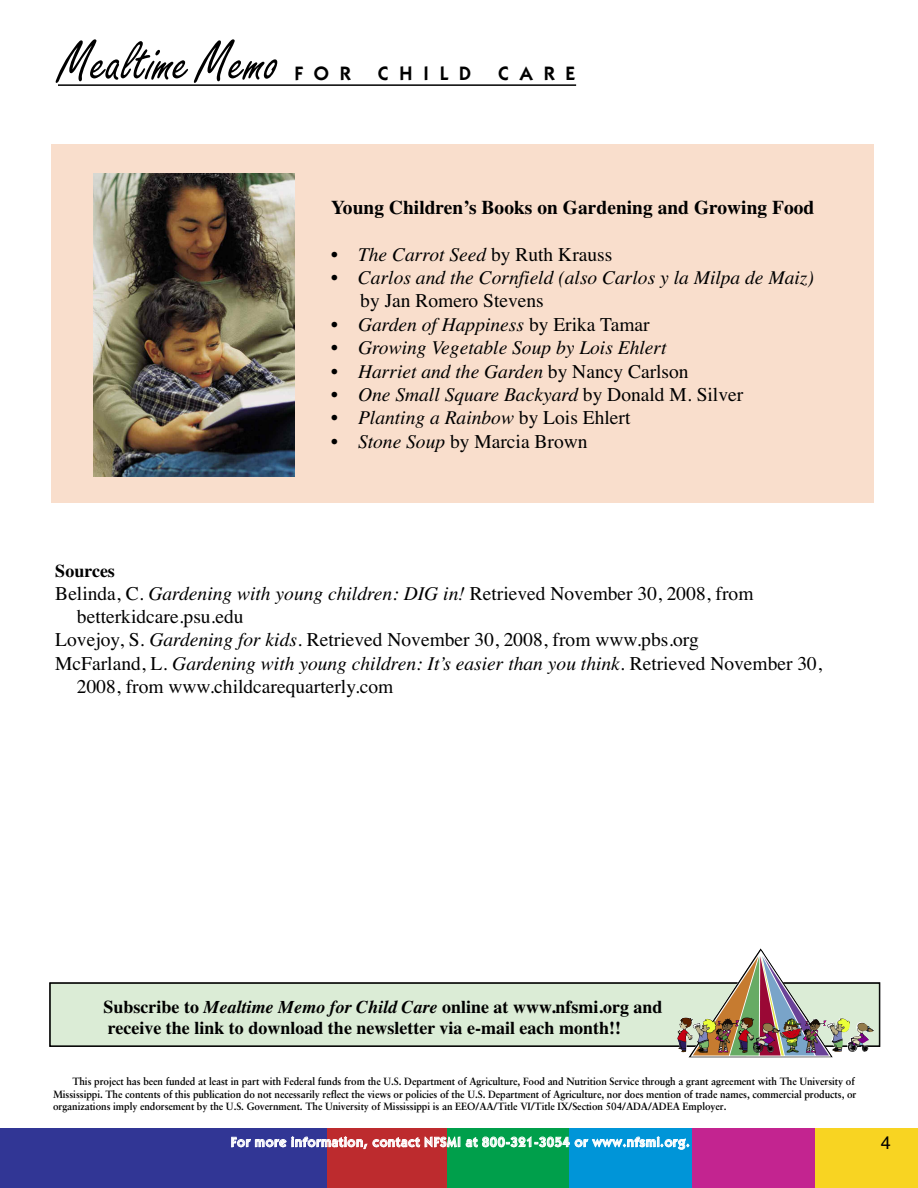
<style>
.page{position:relative;width:918px;height:1188px;background:#fff}
.page>*{position:absolute;margin:0;border:0;box-sizing:border-box;transform-origin:0 0}
.t1{font:57px "Freestyle Script";letter-spacing:-.005em;color:#000;scale:.95 1}
.t2{font:italic 19.5px/23.4px "Times";color:#000}
.t3{font:19.5px "Times";color:#000}
.t4{font:700 19.5px "Times";color:#000}
.t5{font:600 19.5px "Itc Kabel";letter-spacing:.555em;color:#000}
.t6{font:700 18px/21.6px "Times";color:#000}
.t7{font:18px "Helvetica";color:#000}
.t8{font:600 13.5px "Itc Kabel";letter-spacing:.06em;color:#fff;scale:.95 1}
.t9{font:700 10.5px/12.6px "Sabon";letter-spacing:-.005em;color:#000;scale:.95 1}
.s1{font-style:italic}
.s2{font-style:normal}
</style>
<div class="page">
<div style="left:446px;top:1128px;width:124px;height:60px;background:#009f4b"></div>
<div style="left:0;top:1128px;width:328px;height:60px;background:#313695"></div>
<div style="left:327px;top:1128px;width:120px;height:60px;background:#bd2b2e"></div>
<div style="left:570px;top:1128px;width:123px;height:60px;background:#0095d8"></div>
<div style="left:814px;top:1128px;width:104px;height:60px;background:#f8d422"></div>
<div style="left:692px;top:1128px;width:122px;height:60px;background:#c32490"></div>
<hr style="left:58px;top:84px;width:518px;height:2px;background:#000">
<div style="left:50px;top:983px;width:829px;height:63px;background:#dbecd6"></div>
<div style="left:50px;top:983px;width:829px;height:63px;border:1px solid #000"></div>
<img style="left:677px;top:948px;width:197px;height:109px">
<div style="left:51px;top:144px;width:822px;height:358px;background:#f9decc"></div>
<img style="left:94px;top:173px;width:201px;height:303px">
<h1 class="t1" style="left:58px;top:28px;width:232px">Mealtime Memo</h1>
<h2 class="t5" style="left:294px;top:66px;width:58px">FOR</h2>
<h2 class="t5" style="left:378px;top:66px;width:95px">CHILD</h2>
<h2 class="t5" style="left:498px;top:66px;width:78px">CARE</h2>
<h2 class="t4" style="left:331px;top:196px;width:485px">Young Children’s Books on Gardening and Growing Food</h2>
<h2 class="t3" style="left:331px;top:242px;width:283px">• <span class="s1">The Carrot Seed</span> by Ruth Krauss</h2>
<h2 class="t2" style="left:360px;top:266px;width:455px;text-indent:-29px"><span class="s2">•</span> Carlos and the Cornfield (also Carlos y la Milpa de Maiz) <span class="s2">by Jan Romero Stevens</span></h2>
<h2 class="t2" style="left:331px;top:312px;width:320px"><span class="s2">•</span> Garden of Happiness <span class="s2">by Erika Tamar</span></h2>
<h2 class="t2" style="left:331px;top:336px;width:337px"><span class="s2">•</span> Growing Vegetable Soup by Lois Ehlert</h2>
<h2 class="t2" style="left:331px;top:359px;width:359px"><span class="s2">•</span> Harriet and the Garden <span class="s2">by Nancy Carlson</span></h2>
<h2 class="t2" style="left:331px;top:383px;width:414px"><span class="s2">•</span> One Small Square Backyard <span class="s2">by Donald M. Silver</span></h2>
<h2 class="t2" style="left:331px;top:406px;width:301px"><span class="s2">•</span> Planting a Rainbow <span class="s2">by Lois Ehlert</span></h2>
<h2 class="t3" style="left:331px;top:430px;width:258px">• <span class="s1">Stone Soup</span> by Marcia Brown</h2>
<h3 class="t6" style="left:55px;top:560px;width:61px">Sources</h3>
<h2 class="t3" style="left:55px;top:582px;width:700px">Belinda, C. <span class="s1">Gardening with young children: DIG in!</span> Retrieved November 30, 2008, from</h2>
<h2 class="t3" style="left:77px;top:605px;width:168px">betterkidcare.psu.edu</h2>
<h2 class="t3" style="left:55px;top:628px;width:645px">Lovejoy, S. <span class="s1">Gardening for kids</span>. Retrieved November 30, 2008, from www.pbs.org</h2>
<h2 class="t2" style="left:55px;top:651px;width:768px"><span class="s2">McFarland, L.</span> Gardening with young children: It’s easier than you think<span class="s2">. Retrieved November 30,</span></h2>
<h2 class="t3" style="left:77px;top:675px;width:318px">2008, from www.childcarequarterly.com</h2>
<h3 class="t6" style="left:104px;top:996px;width:560px">Subscribe to <span class="s1">Mealtime Memo for Child Care</span> online at www.nfsmi.org and receive the link to download the newsletter via e-mail each month!!</h3>
<p class="t9" style="left:53px;top:1076px;width:847px;text-indent:19px">This project has been funded at least in part with Federal funds from the U.S. Department of Agriculture, Food and Nutrition Service through a grant agreement with The University of<br>Mississippi. The contents of this publication do not necessarily reflect the views or policies of the U.S. Department of Agriculture, nor does mention of trade names, commercial products, or organizations imply endorsement by the U.S. Government. The University of Mississippi is an EEO/AA/Title VI/Title IX/Section 504/ADA/ADEA Employer.</p>
<p class="t8" style="left:231px;top:1137px;width:484px">For more information, contact NFSMI at 800-321-3054 or www.nfsmi.org.</p>
<h3 class="t7" style="left:881px;top:1132px;width:12px">4</h3>
</div>
